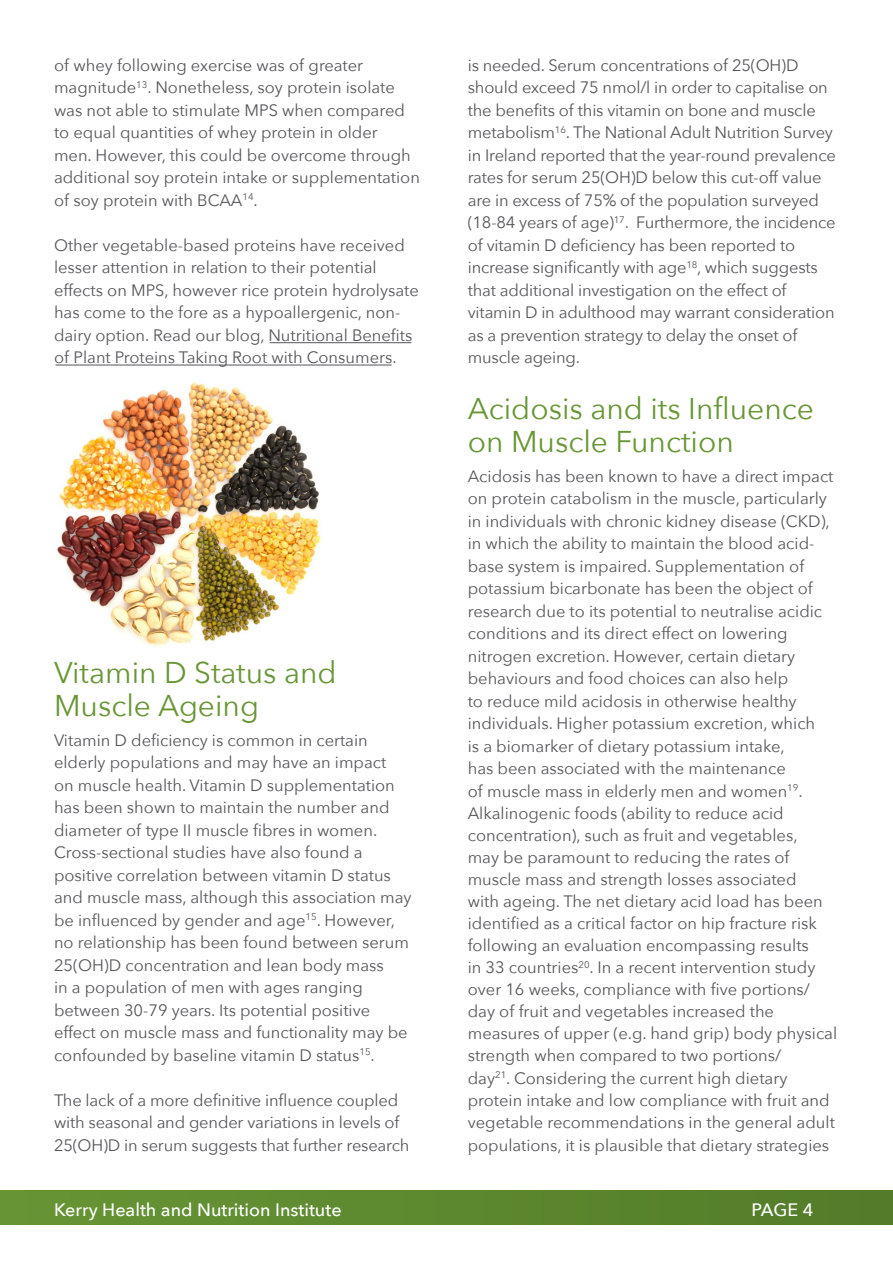
<style>
.page{position:relative;width:893px;height:1263px;background:#fff}
.page>*{position:absolute;margin:0;border:0;box-sizing:border-box;transform-origin:0 0}
.t1{font:30px/33px "Avenir Next";color:#689635}
.t2{font:500 18px "Avenir Next";color:#fff}
.t3{font:16.5px/22.5px "Avenir Next";color:#56565a}
</style>
<div class="page">
<div style="left:0;top:1191px;width:893px;height:34px;background:#5c882f"></div>
<img style="left:57px;top:382px;width:264px;height:265px">
<hr style="left:270px;top:342px;width:141px;height:1px;background:#56565a">
<hr style="left:55px;top:365px;width:337px;height:1px;background:#56565a">
<p class="t3" style="left:54px;top:53px;width:367px">of whey following exercise was of greater magnitude<sup>13</sup>. Nonetheless, soy protein isolate was not able to stimulate MPS when compared to equal quantities of whey protein in older<br>men. However, this could be overcome through additional soy protein intake or supplementation of soy protein with BCAA<sup>14</sup>.</p>
<p class="t3" style="left:54px;top:233px;width:366px">Other vegetable-based proteins have received lesser attention in relation to their potential effects on MPS, however rice protein hydrolysate has come to the fore as a hypoallergenic, non&shy;dairy option. Read our blog, Nutritional Benefits of Plant Proteins Taking Root with Consumers.</p>
<h1 class="t1" style="left:54px;top:654px;width:284px">Vitamin D Status and<br>Muscle Ageing</h1>
<p class="t3" style="left:54px;top:728px;width:359px">Vitamin D deficiency is common in certain elderly populations and may have an impact<br>on muscle health. Vitamin D supplementation has been shown to maintain the number and diameter of type II muscle fibres in women.<br>Cross-sectional studies have also found a positive correlation between vitamin D status and muscle mass, although this association may be influenced by gender and age<sup>15</sup>. However, no relationship has been found between serum 25(OH)D concentration and lean body mass<br>in a population of men with ages ranging between 30-79 years. Its potential positive effect on muscle mass and functionality may be confounded by baseline vitamin D status<sup>15</sup>.</p>
<p class="t3" style="left:54px;top:1088px;width:357px">The lack of a more definitive influence coupled with seasonal and gender variations in levels of<br>25(OH)D in serum suggests that further research</p>
<p class="t3" style="left:468px;top:53px;width:370px">is needed. Serum concentrations of 25(OH)D should exceed 75 nmol/l in order to capitalise on the benefits of this vitamin on bone and muscle metabolism<sup>16</sup>. The National Adult Nutrition Survey in Ireland reported that the year-round prevalence rates for serum 25(OH)D below this cut-off value are in excess of 75% of the population surveyed (18-84 years of age)<sup>17</sup>. Furthermore, the incidence of vitamin D deficiency has been reported to increase significantly with age<sup>18</sup>, which suggests that additional investigation on the effect of vitamin D in adulthood may warrant consideration as a prevention strategy to delay the onset of muscle ageing.</p>
<h1 class="t1" style="left:468px;top:390px;width:348px">Acidosis and its Influence on Muscle Function</h1>
<p class="t3" style="left:468px;top:464px;width:371px">Acidosis has been known to have a direct impact on protein catabolism in the muscle, particularly in individuals with chronic kidney disease (CKD), in which the ability to maintain the blood acid&shy;base system is impaired. Supplementation of potassium bicarbonate has been the object of research due to its potential to neutralise acidic conditions and its direct effect on lowering nitrogen excretion. However, certain dietary behaviours and food choices can also help<br>to reduce mild acidosis in otherwise healthy individuals. Higher potassium excretion, which<br>is a biomarker of dietary potassium intake,<br>has been associated with the maintenance<br>of muscle mass in elderly men and women<sup>19</sup>.<br>Alkalinogenic foods (ability to reduce acid concentration), such as fruit and vegetables,<br>may be paramount to reducing the rates of muscle mass and strength losses associated<br>with ageing. The net dietary acid load has been identified as a critical factor on hip fracture risk following an evaluation encompassing results<br>in 33 countries<sup>20</sup>. In a recent intervention study over 16 weeks, compliance with five portions/ day of fruit and vegetables increased the measures of upper (e.g. hand grip) body physical strength when compared to two portions/<br>day<sup>21</sup>. Considering the current high dietary protein intake and low compliance with fruit and vegetable recommendations in the general adult populations, it is plausible that dietary strategies</p>
<p class="t2" style="left:54px;top:1194px;width:289px">Kerry Health and Nutrition Institute</p>
<p class="t2" style="left:751px;top:1194px;width:64px">PAGE 4</p>
</div>
